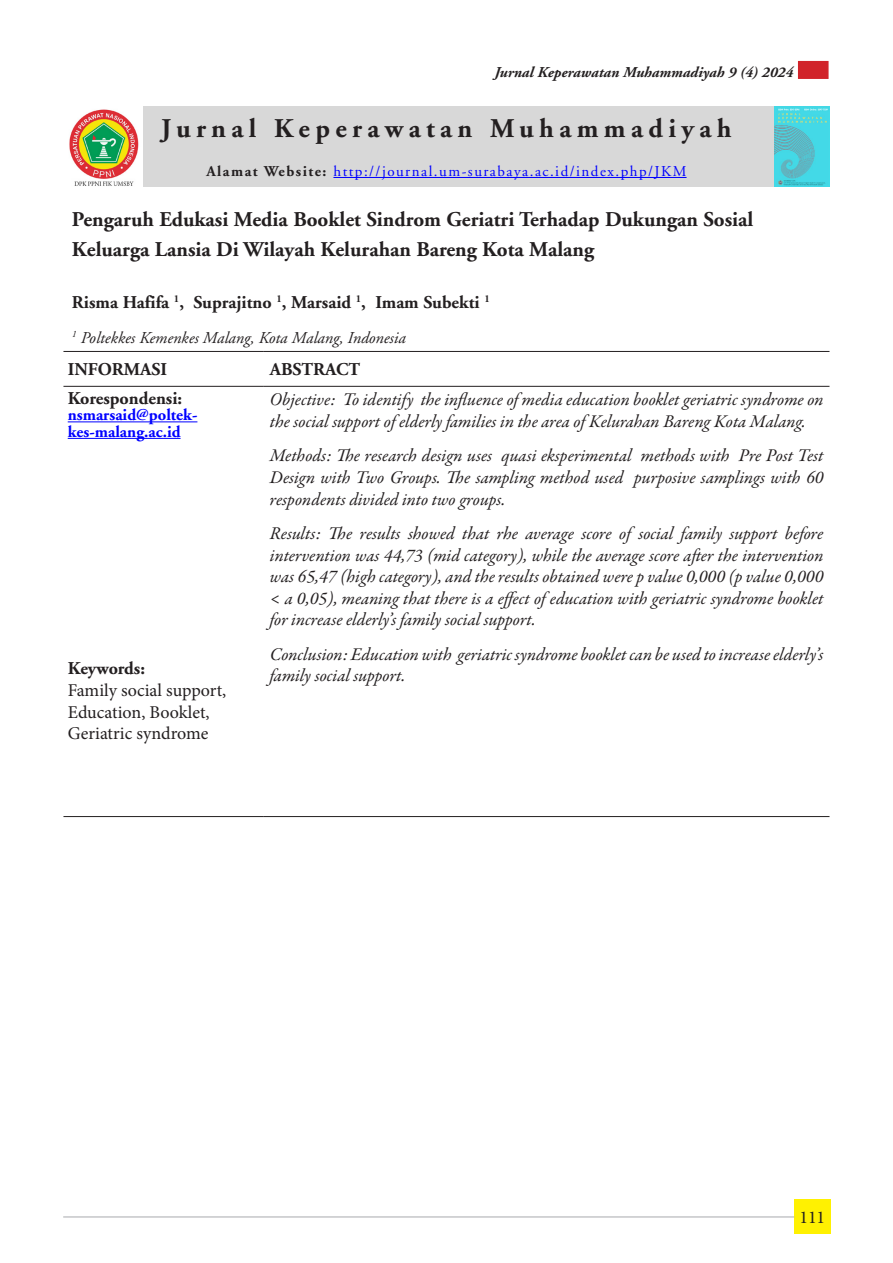
<style>
.page{position:relative;width:893px;height:1263px;background:#fff}
.page>*{position:absolute;margin:0;border:0;box-sizing:border-box;transform-origin:0 0}
.t1{font:700 27px "Adobe Garamond";letter-spacing:.2em;color:#231f20}
.t2{font:700 21px/30px "Adobe Garamond";color:#231f20}
.t3{font:italic 18px/21.6px "Garamond Premr Pro";letter-spacing:-.005em;color:#231f20}
.t4{font:700 18px "Adobe Garamond";color:#231f20}
.t5{font:18px/21.6px "Minion Pro";color:#231f20}
.t6{font:italic 16.5px "Adobe Garamond";color:#231f20}
.t7{font:700 16.5px/16.5px "Adobe Garamond";color:#00f}
.t8{font:15px "Adobe Garamond";letter-spacing:.1em;color:#00f}
.t9{font:italic 700 15px "Adobe Garamond";color:#231f20}
.s1{font-weight:700;color:#231f20}
</style>
<div class="page">
<div style="left:794px;top:1199px;width:36px;height:34px;background:#fff101"></div>
<div style="left:798px;top:61px;width:30px;height:18px;background:#d1232a"></div>
<hr style="left:63px;top:1216px;width:731px;height:1px;background:#a8a9ad">
<div style="left:63px;top:106px;width:766px;height:81px;background:#d8d8d8"></div>
<hr style="left:63px;top:816px;width:201px;height:1px;background:#231f20">
<hr style="left:264px;top:816px;width:565px;height:1px;background:#231f20">
<hr style="left:63px;top:351px;width:201px;height:1px;background:#231f20">
<hr style="left:264px;top:351px;width:565px;height:1px;background:#231f20">
<hr style="left:63px;top:386px;width:201px;height:1px;background:#231f20">
<hr style="left:264px;top:386px;width:565px;height:1px;background:#231f20">
<hr style="left:333px;top:177px;width:354px;height:1px;background:#00f">
<hr style="left:68px;top:421px;width:129px;height:1px;background:#00f">
<hr style="left:68px;top:438px;width:113px;height:1px;background:#00f">
<img style="left:775px;top:106px;width:54px;height:81px">
<img style="left:64px;top:106px;width:78px;height:81px">
<p class="t9" style="left:495px;top:64px;width:300px">Jurnal Keperawatan Muhammadiyah 9 (4) 2024</p>
<p class="t1" style="left:161px;top:114px;width:572px">Jurnal Keperawatan Muhammadiyah</p>
<p class="t8" style="left:206px;top:163px;width:482px"><span class="s1">Alamat Website:</span> http://journal.um-surabaya.ac.id/index.php/JKM</p>
<p class="t2" style="left:72px;top:205px;width:683px">Pengaruh Edukasi Media Booklet Sindrom Geriatri Terhadap Dukungan Sosial<br>Keluarga Lansia Di Wilayah Kelurahan Bareng Kota Malang</p>
<p class="t4" style="left:72px;top:292px;width:419px">Risma Hafifa <sup>1</sup>, Suprajitno <sup>1</sup>, Marsaid <sup>1</sup>, Imam Subekti <sup>1</sup></p>
<p class="t6" style="left:72px;top:329px;width:335px"><sup>1</sup> Poltekkes Kemenkes Malang, Kota Malang, Indonesia</p>
<p class="t4" style="left:68px;top:360px;width:101px">INFORMASI</p>
<p class="t4" style="left:270px;top:360px;width:92px">ABSTRACT</p>
<p class="t4" style="left:68px;top:388px;width:116px">Korespondensi:</p>
<p class="t7" style="left:68px;top:407px;width:131px">nsmarsaid@poltek&shy;kes-malang.ac.id</p>
<p class="t3" style="left:270px;top:390px;width:555px">Objective: To identify the influence of media education booklet geriatric syndrome on the social support of elderly families in the area of Kelurahan Bareng Kota Malang.</p>
<p class="t3" style="left:270px;top:446px;width:555px;text-align:justify">Methods: The research design uses quasi eksperimental methods with Pre Post Test Design with Two Groups. The sampling method used purposive samplings with 60 respondents divided into two groups.</p>
<p class="t3" style="left:270px;top:523px;width:555px;text-align:justify">Results: The results showed that rhe average score of social family support before intervention was 44,73 (mid category), while the average score after the intervention was 65,47 (high category), and the results obtained were p value 0,000 (p value 0,000 &lt; a 0,05), meaning that there is a effect of education with geriatric syndrome booklet for increase elderly’s family social support.</p>
<p class="t3" style="left:270px;top:644px;width:555px">Conclusion: Education with geriatric syndrome booklet can be used to increase elderly’s family social support.</p>
<p class="t4" style="left:68px;top:659px;width:79px">Keywords:</p>
<p class="t5" style="left:68px;top:679px;width:160px">Family social support,<br>Education, Booklet,<br>Geriatric syndrome</p>
<p class="t5" style="left:799px;top:1206px;width:27px">111</p>
</div>
